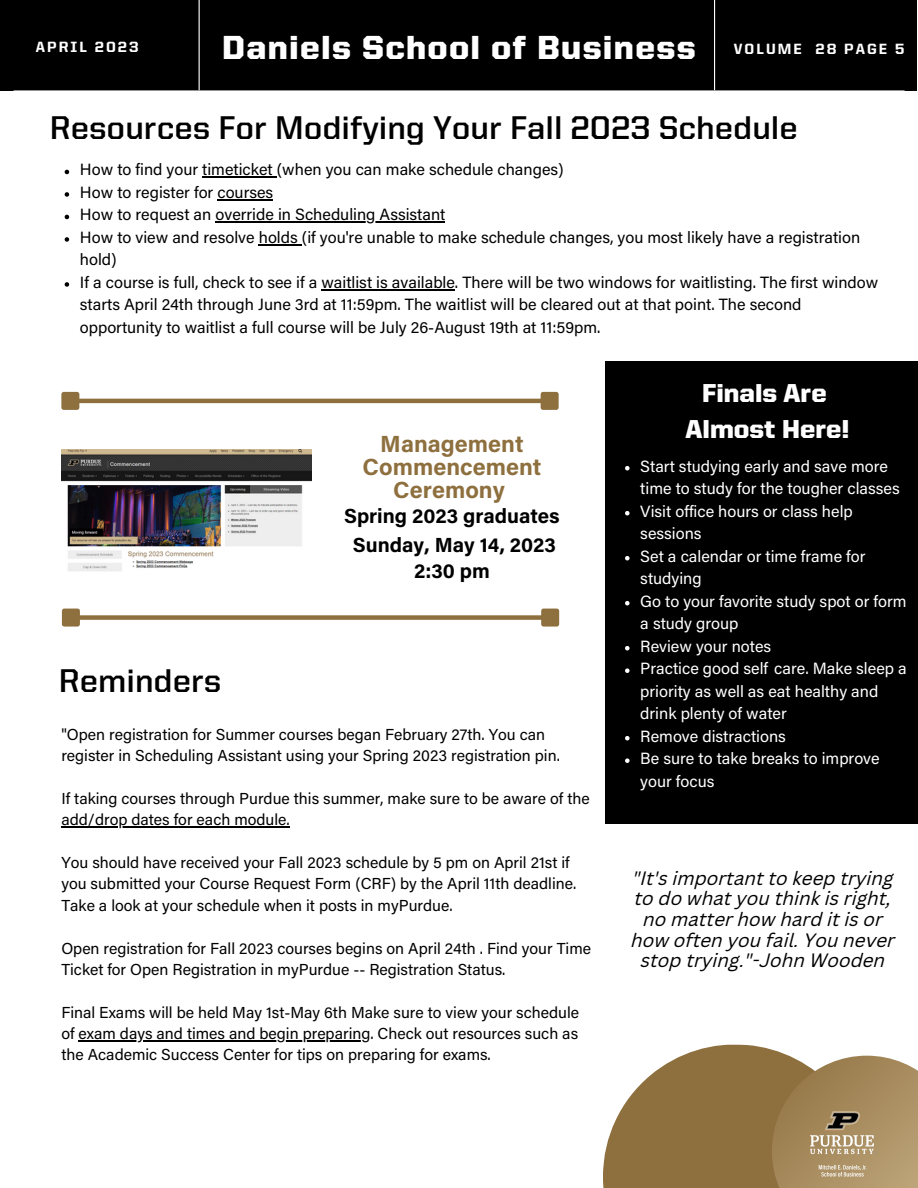
<style>
.page{position:relative;width:918px;height:1188px;background:#fff}
.page>*{position:absolute;margin:0;border:0;box-sizing:border-box;transform-origin:0 0}
.t1{font:900 33.45px "United Sans Reg";letter-spacing:.04em;color:#fff}
.t2{font:700 33px "United Sans Reg";color:#000}
.t3{font:900 25.95px/36px "United Sans Reg";color:#fff;text-align:center}
.t4{font:700 23.4px/23px "Acumin Pro";color:#8e6f3e;text-align:center}
.t5{font:700 20.4px/28.5px "Acumin Pro";color:#000;text-align:center}
.t6{font:italic 18.9px/20.5px "Canva Sans";color:#000;text-align:center}
.t7{font:16.2px/22.5px "Acumin Pro";color:#000}
.t8{font:16.2px/22.5px "Acumin Pro";color:#fff}
.t9{font:15.9px/21.5px "Acumin Pro";color:#000}
.t10{font:800 14.85px "United Sans Reg";letter-spacing:.14em;color:#fff}
</style>
<div class="page">
<div style="left:605px;top:361px;width:313px;height:463px;background:#000"></div>
<div style="left:0;top:0;width:917px;height:90px;background:#000"></div>
<hr style="left:79px;top:1040px;width:291px;height:1px;background:#000">
<hr style="left:61px;top:826px;width:229px;height:2px;background:#000">
<hr style="left:216px;top:221px;width:229px;height:2px;background:#000">
<div style="left:79px;top:615px;width:463px;height:5px;background:#8e6f3e"></div>
<hr style="left:78px;top:399px;width:464px;height:4px;background:#8e6f3e">
<hr style="left:714px;top:0;width:1px;height:90px;background:#fff">
<hr style="left:199px;top:0;width:1px;height:90px;background:#fff">
<hr style="left:202px;top:176px;width:75px;height:2px;background:#000">
<hr style="left:217px;top:199px;width:56px;height:1px;background:#000">
<hr style="left:259px;top:244px;width:43px;height:1px;background:#000">
<hr style="left:321px;top:289px;width:134px;height:1px;background:#000">
<svg style="left:65px;top:170px;width:4px;height:4px"></svg>
<svg style="left:65px;top:192px;width:4px;height:5px"></svg>
<svg style="left:65px;top:215px;width:4px;height:4px"></svg>
<svg style="left:65px;top:237px;width:4px;height:5px"></svg>
<svg style="left:65px;top:282px;width:4px;height:5px"></svg>
<img style="left:61px;top:449px;width:250px;height:122px">
<div style="left:64px;top:394px;width:13px;height:14px;background:#8e6f3e"></div>
<div style="left:61px;top:392px;width:18px;height:18px;border:4px solid #8e6f3e"></div>
<div style="left:64px;top:611px;width:14px;height:13px;background:#8e6f3e"></div>
<div style="left:62px;top:609px;width:18px;height:18px;border:4px solid #8e6f3e"></div>
<div style="left:543px;top:394px;width:13px;height:14px;background:#8e6f3e"></div>
<div style="left:541px;top:392px;width:18px;height:18px;border:4px solid #8e6f3e"></div>
<div style="left:543px;top:611px;width:14px;height:13px;background:#8e6f3e"></div>
<div style="left:541px;top:609px;width:18px;height:18px;border:4px solid #8e6f3e"></div>
<svg style="left:625px;top:466px;width:5px;height:4px"></svg>
<svg style="left:625px;top:511px;width:5px;height:4px"></svg>
<svg style="left:625px;top:556px;width:5px;height:4px"></svg>
<svg style="left:625px;top:601px;width:5px;height:4px"></svg>
<svg style="left:625px;top:646px;width:5px;height:4px"></svg>
<svg style="left:625px;top:668px;width:5px;height:5px"></svg>
<svg style="left:625px;top:736px;width:5px;height:4px"></svg>
<svg style="left:625px;top:758px;width:5px;height:5px"></svg>
<svg style="left:603px;top:1044px;width:315px;height:144px"></svg>
<img style="left:796px;top:1111px;width:92px;height:74px">
<p class="t10" style="left:36px;top:41px;width:104px">APRIL 2023</p>
<p class="t1" style="left:222px;top:34px;width:475px">Daniels School of Business</p>
<p class="t10" style="left:734px;top:43px;width:172px">VOLUME 28 PAGE 5</p>
<h1 class="t2" style="left:50px;top:114px;width:749px">Resources For Modifying Your Fall 2023 Schedule</h1>
<p class="t7" style="left:80px;top:160px;width:485px">How to find your timeticket (when you can make schedule changes)</p>
<p class="t7" style="left:80px;top:183px;width:195px">How to register for courses</p>
<p class="t7" style="left:80px;top:205px;width:367px">How to request an override in Scheduling Assistant</p>
<p class="t7" style="left:80px;top:228px;width:782px">How to view and resolve holds (if you're unable to make schedule changes, you most likely have a registration hold)</p>
<p class="t7" style="left:80px;top:273px;width:800px">If a course is full, check to see if a waitlist is available. There will be two windows for waitlisting. The first window starts April 24th through June 3rd at 11:59pm. The waitlist will be cleared out at that point. The second opportunity to waitlist a full course will be July 26-August 19th at 11:59pm.</p>
<p class="t4" style="left:363px;top:435px;width:180px">Management<br>Commencement<br>Ceremony</p>
<p class="t5" style="left:344px;top:504px;width:217px">Spring 2023 graduates<br>Sunday, May 14, 2023</p>
<h3 class="t5" style="left:414px;top:559px;width:77px">2:30 pm</h3>
<h1 class="t2" style="left:59px;top:666px;width:164px">Reminders</h1>
<p class="t9" style="left:61px;top:725px;width:500px">"Open registration for Summer courses began February 27th. You can register in Scheduling Assistant using your Spring 2023 registration pin.</p>
<p class="t9" style="left:61px;top:789px;width:530px">If taking courses through Purdue this summer, make sure to be aware of the add/drop dates for each module.</p>
<p class="t9" style="left:61px;top:854px;width:516px">You should have received your Fall 2023 schedule by 5 pm on April 21st if you submitted your Course Request Form (CRF) by the April 11th deadline.<br>Take a look at your schedule when it posts in myPurdue.</p>
<p class="t9" style="left:61px;top:939px;width:531px">Open registration for Fall 2023 courses begins on April 24th . Find your Time<br>Ticket for Open Registration in myPurdue -- Registration Status.</p>
<p class="t9" style="left:61px;top:1003px;width:519px;text-align:justify">Final Exams will be held May 1st-May 6th Make sure to view your schedule of exam days and times and begin preparing. Check out resources such as the Academic Success Center for tips on preparing for exams.</p>
<h2 class="t3" style="left:686px;top:378px;width:166px">Finals Are<br>Almost Here!</h2>
<p class="t8" style="left:640px;top:457px;width:261px">Start studying early and save more time to study for the tougher classes</p>
<p class="t8" style="left:640px;top:502px;width:214px">Visit office hours or class help sessions</p>
<p class="t8" style="left:640px;top:547px;width:227px">Set a calendar or time frame for studying</p>
<p class="t8" style="left:640px;top:592px;width:268px">Go to your favorite study spot or form a study group</p>
<p class="t8" style="left:640px;top:637px;width:132px">Review your notes</p>
<p class="t8" style="left:640px;top:659px;width:268px">Practice good self care. Make sleep a priority as well as eat healthy and drink plenty of water</p>
<p class="t8" style="left:640px;top:727px;width:147px">Remove distractions</p>
<p class="t8" style="left:640px;top:749px;width:241px">Be sure to take breaks to improve your focus</p>
<p class="t6" style="left:631px;top:870px;width:265px">"It's important to keep trying to do what you think is right, no matter how hard it is or how often you fail. You never stop trying."-John Wooden</p>
</div>
